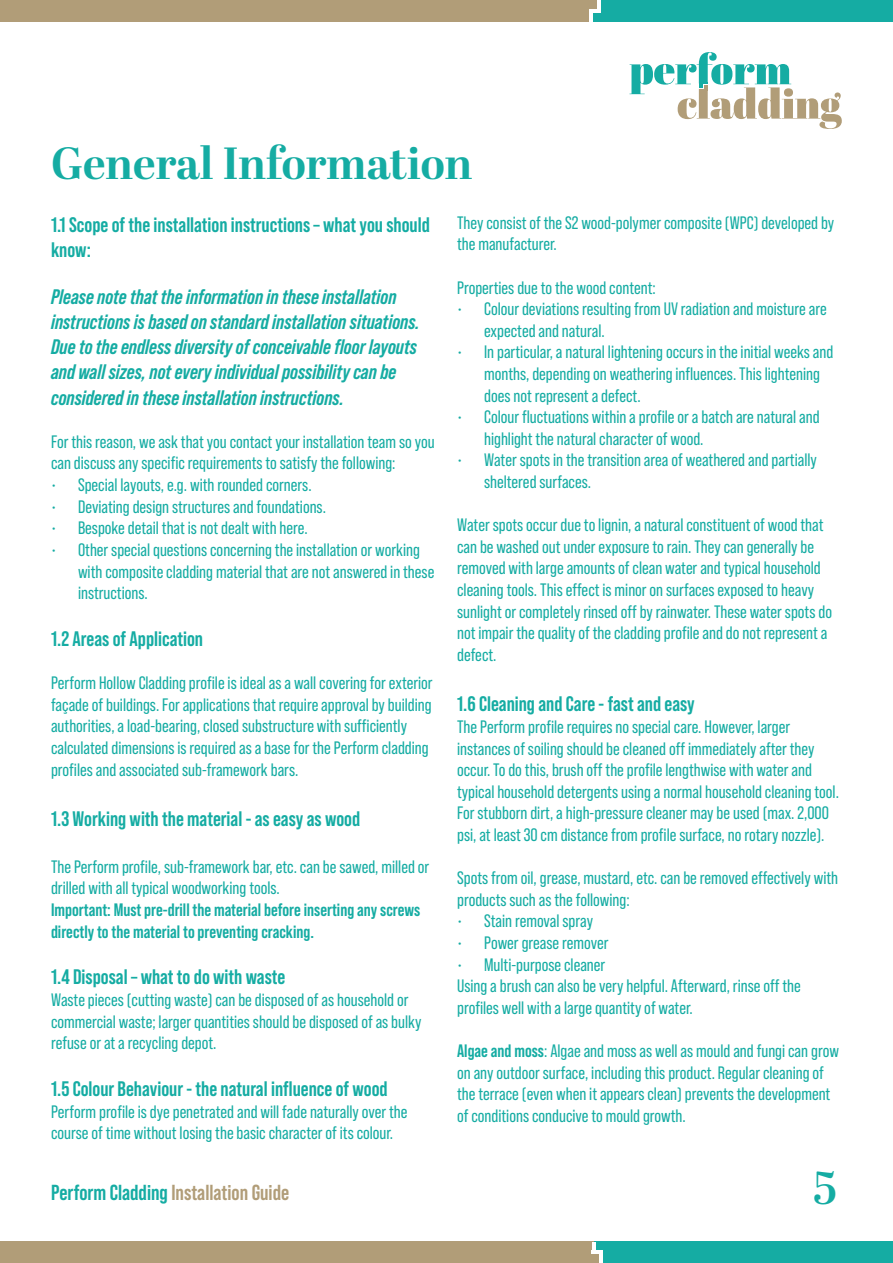
<style>
.page{position:relative;width:893px;height:1263px;background:#fff}
.page>*{position:absolute;margin:0;border:0;box-sizing:border-box;transform-origin:0 0}
.t1{font:600 46.5px "Abril Display";color:#15aca3}
.t2{font:700 45px "Abril Display";color:#15aca3}
.t3{font:700 21.75px "Bebas Neue Pro";color:#b19d78}
.t4{font:italic 700 21px/25.2px "Bebas Neue Pro";color:#15aca3}
.t5{font:700 21px/25.2px "Bebas Neue Pro";color:#15aca3}
.t6{font:18px/21.6px "Bebas Neue Pro";color:#15aca3}
.t7{font:700 18px/21.6px "Bebas Neue Pro";color:#15aca3}
.s1{color:#15aca3}
.s2{font-weight:700}
</style>
<div class="page">
<svg style="left:629px;top:52px;width:213px;height:77px"></svg>
<div style="left:2px;top:1242px;width:594px;height:21px;background:#b19d78"></div>
<div style="left:595px;top:1242px;width:298px;height:21px;background:#15aca3"></div>
<div style="left:586px;top:1254px;width:13px;height:9px;background:#b19d78"></div>
<hr style="left:0;top:1242px;width:2px;height:21px;background:#b19d78">
<svg style="left:592px;top:1242px;width:3px;height:8px"></svg>
<hr style="left:592px;top:1250px;width:11px;height:4px;background:#fff">
<hr style="left:599px;top:1253px;width:4px;height:10px;background:#fff">
<div style="left:0;top:0;width:593px;height:21px;background:#b19d78"></div>
<div style="left:592px;top:0;width:301px;height:21px;background:#15aca3"></div>
<svg style="left:589px;top:0;width:11px;height:12px"></svg>
<hr style="left:589px;top:11px;width:4px;height:11px;background:#fff">
<h2 class="t2" style="left:51px;top:132px;width:423px">General Information</h2>
<p class="t5" style="left:51px;top:212px;width:380px">1.1 Scope of the installation instructions – what you should know:</p>
<p class="t4" style="left:51px;top:284px;width:370px">Please note that the information in these installation instructions is based on standard installation situations.<br>Due to the endless diversity of conceivable floor layouts and wall sizes, not every individual possibility can be considered in these installation instructions.</p>
<p class="t6" style="left:51px;top:431px;width:385px">For this reason, we ask that you contact your installation team so you can discuss any specific requirements to satisfy the following:</p>
<p class="t6" style="left:51px;top:474px;width:262px">• Special layouts, e.g. with rounded corners.</p>
<p class="t6" style="left:51px;top:496px;width:276px">• Deviating design structures and foundations.</p>
<p class="t6" style="left:51px;top:517px;width:258px">• Bespoke detail that is not dealt with here.</p>
<p class="t6" style="left:78px;top:539px;width:358px;text-indent:-27px">• Other special questions concerning the installation or working with composite cladding material that are not answered in these instructions.</p>
<p class="t5" style="left:51px;top:626px;width:154px">1.2 Areas of Application</p>
<p class="t6" style="left:51px;top:672px;width:383px">Perform Hollow Cladding profile is ideal as a wall covering for exterior façade of buildings. For applications that require approval by building authorities, a load-bearing, closed substructure with sufficiently calculated dimensions is required as a base for the Perform cladding profiles and associated sub-framework bars.</p>
<p class="t5" style="left:51px;top:806px;width:311px">1.3 Working with the material - as easy as wood</p>
<p class="t6" style="left:51px;top:856px;width:380px">The Perform profile, sub-framework bar, etc. can be sawed, milled or drilled with all typical woodworking tools.</p>
<p class="t7" style="left:51px;top:899px;width:371px">Important: Must pre-drill the material before inserting any screws directly to the material to preventing cracking.</p>
<p class="t5" style="left:51px;top:964px;width:236px">1.4 Disposal – what to do with waste</p>
<p class="t6" style="left:51px;top:989px;width:372px">Waste pieces (cutting waste) can be disposed of as household or commercial waste; larger quantities should be disposed of as bulky refuse or at a recycling depot.</p>
<p class="t5" style="left:51px;top:1076px;width:338px">1.5 Colour Behaviour - the natural influence of wood</p>
<p class="t6" style="left:51px;top:1100px;width:358px">Perform profile is dye penetrated and will fade naturally over the course of time without losing the basic character of its colour.</p>
<p class="t3" style="left:51px;top:1180px;width:240px"><span class="s1">Perform Cladding</span> Installation Guide</p>
<p class="t6" style="left:457px;top:212px;width:379px">They consist of the S2 wood-polymer composite (WPC) developed by the manufacturer.</p>
<p class="t6" style="left:457px;top:276px;width:200px">Properties due to the wood content:</p>
<p class="t6" style="left:484px;top:298px;width:344px;text-indent:-27px">• Colour deviations resulting from UV radiation and moisture are expected and natural.</p>
<p class="t6" style="left:484px;top:341px;width:351px;text-indent:-27px">• In particular, a natural lightening occurs in the initial weeks and months, depending on weathering influences. This lightening does not represent a defect.</p>
<p class="t6" style="left:484px;top:406px;width:337px;text-indent:-27px">• Colour fluctuations within a profile or a batch are natural and highlight the natural character of wood.</p>
<p class="t6" style="left:484px;top:449px;width:334px;text-indent:-27px">• Water spots in the transition area of weathered and partially sheltered surfaces.</p>
<p class="t6" style="left:457px;top:514px;width:376px">Water spots occur due to lignin, a natural constituent of wood that can be washed out under exposure to rain. They can generally be removed with large amounts of clean water and typical household cleaning tools. This effect is minor on surfaces exposed to heavy sunlight or completely rinsed off by rainwater. These water spots do not impair the quality of the cladding profile and do not represent a defect.</p>
<p class="t5" style="left:457px;top:691px;width:239px">1.6 Cleaning and Care - fast and easy</p>
<p class="t6" style="left:457px;top:716px;width:383px">The Perform profile requires no special care. However, larger instances of soiling should be cleaned off immediately after they occur. To do this, brush off the profile lengthwise with water and typical household detergents using a normal household cleaning tool.<br>For stubborn dirt, a high-pressure cleaner may be used (max. 2,000 psi, at least 30 cm distance from profile surface, no rotary nozzle).</p>
<p class="t6" style="left:457px;top:867px;width:382px">Spots from oil, grease, mustard, etc. can be removed effectively with products such as the following:</p>
<p class="t6" style="left:457px;top:910px;width:137px">• Stain removal spray</p>
<p class="t6" style="left:457px;top:932px;width:153px">• Power grease remover</p>
<p class="t6" style="left:457px;top:953px;width:345px">• Multi-purpose cleaner<br>Using a brush can also be very helpful. Afterward, rinse off the profiles well with a large quantity of water.</p>
<p class="t6" style="left:457px;top:1040px;width:383px"><span class="s2">Algae and moss</span>: Algae and moss as well as mould and fungi can grow on any outdoor surface, including this product. Regular cleaning of the terrace (even when it appears clean) prevents the development of conditions conducive to mould growth.</p>
<h1 class="t1" style="left:813px;top:1156px;width:26px">5</h1>
</div>
